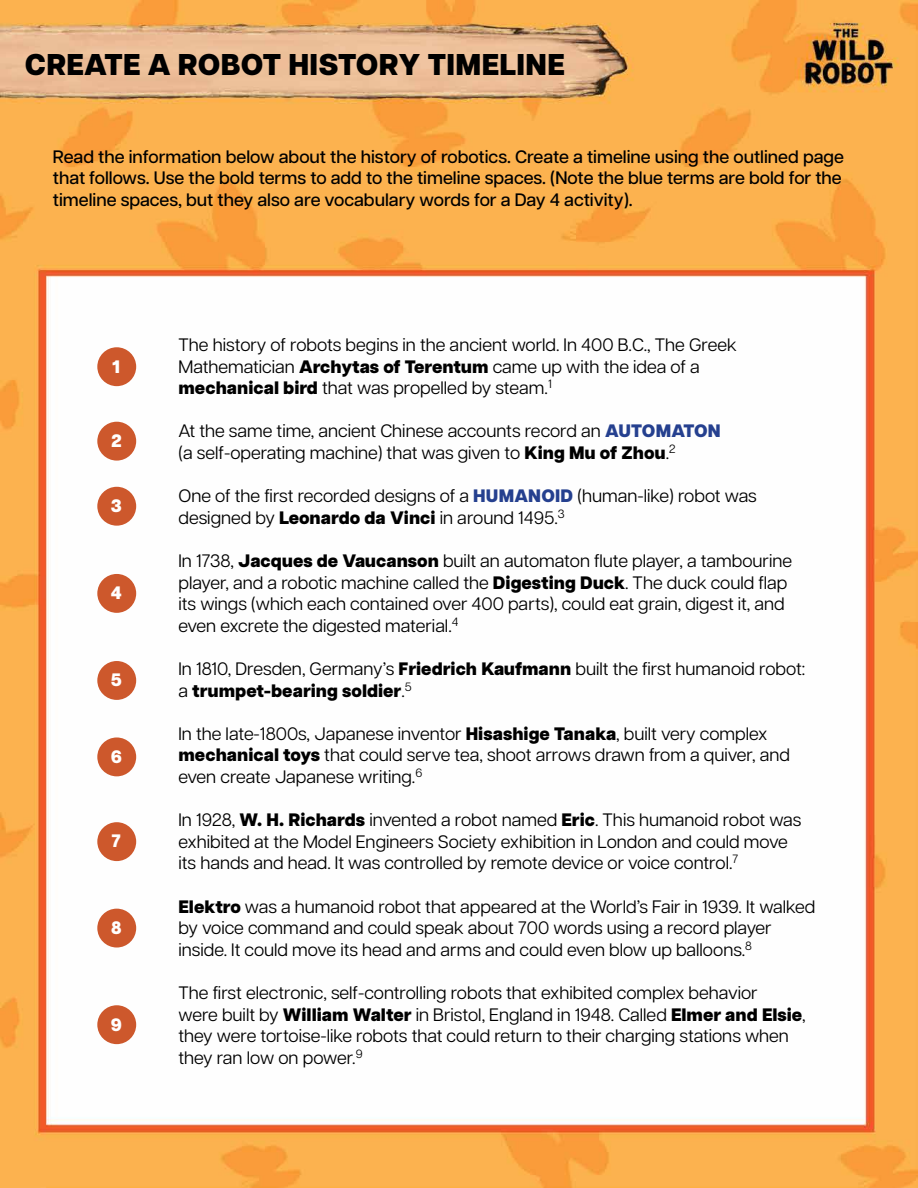
<style>
.page{position:relative;width:918px;height:1188px;background:#fff}
.page>*{position:absolute;margin:0;border:0;box-sizing:border-box;transform-origin:0 0}
.t1{font:800 30px "Articulat CF";letter-spacing:.01em;color:#000}
.t2{font:18px/21.6px "Articulat CF";color:#000}
.t3{font:500 18px/21.6px "Articulat CF";color:#000;text-align:justify}
.t4{font:800 18px "Articulat CF";color:#fff}
.s1{font-weight:800}
.s2{font-weight:800;color:#25408f}
</style>
<div class="page">
<img style="left:0;top:0;width:918px;height:1188px">
<div style="left:97px;top:347px;width:39px;height:39px;background:#cd582c;border-radius:50%"></div>
<div style="left:97px;top:422px;width:39px;height:39px;background:#cd582c;border-radius:50%"></div>
<div style="left:97px;top:487px;width:39px;height:39px;background:#cd582c;border-radius:50%"></div>
<div style="left:97px;top:574px;width:39px;height:39px;background:#cd582c;border-radius:50%"></div>
<div style="left:97px;top:661px;width:39px;height:39px;background:#cd582c;border-radius:50%"></div>
<div style="left:97px;top:737px;width:39px;height:39px;background:#cd582c;border-radius:50%"></div>
<div style="left:97px;top:822px;width:39px;height:39px;background:#cd582c;border-radius:50%"></div>
<div style="left:97px;top:909px;width:39px;height:39px;background:#cd582c;border-radius:50%"></div>
<div style="left:97px;top:1005px;width:39px;height:39px;background:#cd582c;border-radius:50%"></div>
<h1 class="t1" style="left:25px;top:42px;width:541px">CREATE A ROBOT HISTORY TIMELINE</h1>
<p class="t3" style="left:53px;top:145px;width:792px">Read the information below about the history of robotics. Create a timeline using the outlined page that follows. Use the bold terms to add to the timeline spaces. (Note the blue terms are bold for the timeline spaces, but they also are vocabulary words for a Day 4 activity).</p>
<p class="t4" style="left:112px;top:353px;width:10px">1</p>
<p class="t4" style="left:111px;top:427px;width:12px">2</p>
<p class="t4" style="left:111px;top:492px;width:12px">3</p>
<p class="t4" style="left:111px;top:579px;width:13px">4</p>
<p class="t4" style="left:111px;top:666px;width:12px">5</p>
<p class="t4" style="left:111px;top:743px;width:13px">6</p>
<p class="t4" style="left:112px;top:828px;width:11px">7</p>
<p class="t4" style="left:111px;top:914px;width:12px">8</p>
<p class="t4" style="left:111px;top:1011px;width:13px">9</p>
<p class="t2" style="left:179px;top:333px;width:560px">The history of robots begins in the ancient world. In 400 B.C., The Greek<br>Mathematician <span class="s1">Archytas of Terentum</span> came up with the idea of a <span class="s1">mechanical bird</span> that was propelled by steam.<sup>1</sup></p>
<p class="t2" style="left:178px;top:419px;width:544px">At the same time, ancient Chinese accounts record an <span class="s2">AUTOMATON </span>(a self-operating machine) that was given to <span class="s1">King Mu of Zhou</span>.<sup>2</sup></p>
<p class="t2" style="left:178px;top:484px;width:580px">One of the first recorded designs of a <span class="s2">HUMANOID</span> (human-like) robot was designed by <span class="s1">Leonardo da Vinci</span> in around 1495.<sup>3</sup></p>
<p class="t2" style="left:178px;top:549px;width:615px">In 1738, <span class="s1">Jacques de Vaucanson</span> built an automaton flute player, a tambourine player, and a robotic machine called the <span class="s1">Digesting Duck</span>. The duck could flap its wings (which each contained over 400 parts), could eat grain, digest it, and even excrete the digested material.<sup>4</sup></p>
<p class="t2" style="left:178px;top:657px;width:628px">In 1810, Dresden, Germany’s <span class="s1">Friedrich Kaufmann</span> built the first humanoid robot: a <span class="s1">trumpet-bearing soldier</span>.<sup>5</sup></p>
<p class="t2" style="left:178px;top:722px;width:613px">In the late-1800s, Japanese inventor <span class="s1">Hisashige Tanaka</span>, built very complex <span class="s1">mechanical toys</span> that could serve tea, shoot arrows drawn from a quiver, and even create Japanese writing.<sup>6</sup></p>
<p class="t2" style="left:178px;top:808px;width:625px">In 1928, <span class="s1">W. H. Richards</span> invented a robot named <span class="s1">Eric</span>. This humanoid robot was exhibited at the Model Engineers Society exhibition in London and could move its hands and head. It was controlled by remote device or voice control.<sup>7</sup></p>
<p class="t2" style="left:178px;top:894px;width:638px"><span class="s1">Elektro</span> was a humanoid robot that appeared at the World’s Fair in 1939. It walked by voice command and could speak about 700 words using a record player inside. It could move its head and arms and could even blow up balloons.<sup>8</sup></p>
<p class="t2" style="left:178px;top:981px;width:629px">The first electronic, self-controlling robots that exhibited complex behavior<br>were built by <span class="s1">William Walter</span> in Bristol, England in 1948. Called <span class="s1">Elmer and Elsie</span>, they were tortoise-like robots that could return to their charging stations when they ran low on power.<sup>9</sup></p>
</div>
